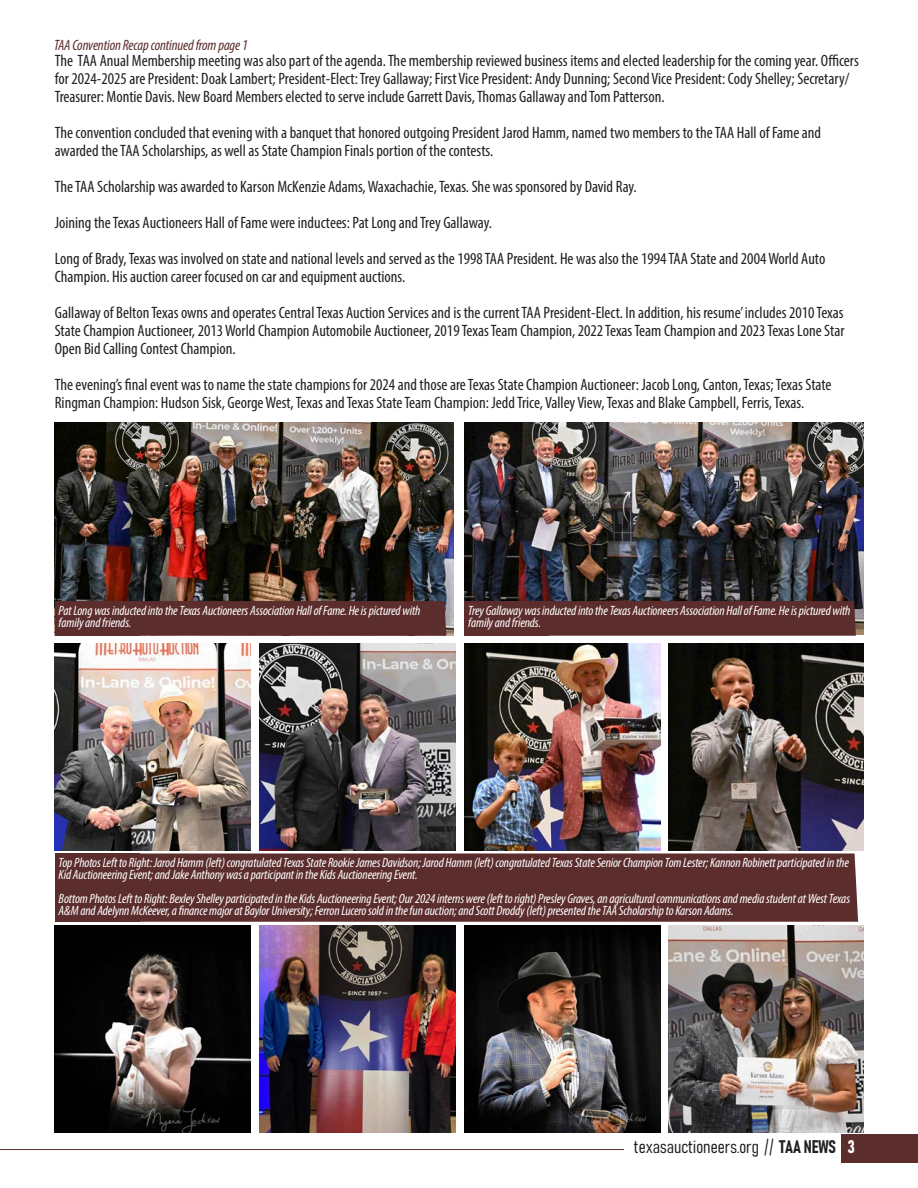
<style>
.page{position:relative;width:918px;height:1188px;background:#fff}
.page>*{position:absolute;margin:0;border:0;box-sizing:border-box;transform-origin:0 0}
.t1{font:18px "Bahnschrift";color:#231f20}
.t2{font:condensed 16.5px/18px "Myriad Pro";color:#231f20}
.t3{font:italic condensed 15px "Myriad Pro";letter-spacing:-.01em;color:#5b2d2c}
.t4{font:italic condensed 13.5px/12px "Myriad Pro";letter-spacing:-.01em;color:#fff}
.s1{color:#fff}
</style>
<div class="page">
<div style="left:841px;top:1134px;width:77px;height:28px;background:#5b2d2c"></div>
<hr style="left:0;top:1149px;width:624px;height:1px;background:#5b2d2c">
<img style="left:464px;top:422px;width:400px;height:213px">
<div style="left:549px;top:601px;width:307px;height:35px;background:#5b2d2c"></div>
<div style="left:464px;top:601px;width:85px;height:35px;background:#5b2d2c"></div>
<img style="left:54px;top:422px;width:400px;height:214px">
<div style="left:140px;top:601px;width:306px;height:35px;background:#5b2d2c"></div>
<div style="left:55px;top:601px;width:85px;height:35px;background:#5b2d2c"></div>
<img style="left:55px;top:644px;width:195px;height:207px">
<img style="left:260px;top:644px;width:195px;height:207px">
<img style="left:465px;top:644px;width:195px;height:207px">
<img style="left:669px;top:644px;width:195px;height:207px">
<img style="left:55px;top:926px;width:195px;height:207px">
<img style="left:260px;top:926px;width:195px;height:207px">
<img style="left:465px;top:926px;width:195px;height:207px">
<img style="left:669px;top:926px;width:195px;height:207px">
<div style="left:140px;top:853px;width:718px;height:69px;background:#5b2d2c"></div>
<div style="left:55px;top:853px;width:85px;height:69px;background:#5b2d2c"></div>
<p class="t3" style="left:54px;top:36px;width:195px">TAA Convention Recap continued from page 1</p>
<p class="t2" style="left:55px;top:52px;width:806px">The TAA Anual Membership meeting was also part of the agenda. The membership reviewed business items and elected leadership for the coming year. Officers for 2024-2025 are President: Doak Lambert; President-Elect: Trey Gallaway; First Vice President: Andy Dunning; Second Vice President: Cody Shelley; Secretary/<br>Treasurer: Montie Davis. New Board Members elected to serve include Garrett Davis, Thomas Gallaway and Tom Patterson.</p>
<p class="t2" style="left:55px;top:124px;width:768px">The convention concluded that evening with a banquet that honored outgoing President Jarod Hamm, named two members to the TAA Hall of Fame and awarded the TAA Scholarships, as well as State Champion Finals portion of the contests.</p>
<p class="t2" style="left:55px;top:169px;width:772px;line-height:36px">The TAA Scholarship was awarded to Karson McKenzie Adams, Waxachachie, Texas. She was sponsored by David Ray.<br>Joining the Texas Auctioneers Hall of Fame were inductees: Pat Long and Trey Gallaway.<br>Long of Brady, Texas was involved on state and national levels and served as the 1998 TAA President. He was also the 1994 TAA State and 2004 World Auto</p>
<p class="t2" style="left:55px;top:259px;width:790px;line-height:36px">Champion. His auction career focused on car and equipment auctions.<br>Gallaway of Belton Texas owns and operates Central Texas Auction Services and is the current TAA President-Elect. In addition, his resume’ includes 2010 Texas</p>
<p class="t2" style="left:55px;top:322px;width:791px">State Champion Auctioneer, 2013 World Champion Automobile Auctioneer, 2019 Texas Team Champion, 2022 Texas Team Champion and 2023 Texas Lone Star<br>Open Bid Calling Contest Champion.</p>
<p class="t2" style="left:55px;top:376px;width:778px">The evening’s final event was to name the state champions for 2024 and those are Texas State Champion Auctioneer: Jacob Long, Canton, Texas; Texas State<br>Ringman Champion: Hudson Sisk, George West, Texas and Texas State Team Champion: Jedd Trice, Valley View, Texas and Blake Campbell, Ferris, Texas.</p>
<p class="t4" style="left:59px;top:605px;width:363px">Pat Long was inducted into the Texas Auctioneers Association Hall of Fame. He is pictured with family and friends.</p>
<p class="t4" style="left:468px;top:605px;width:384px">Trey Gallaway was inducted into the Texas Auctioneers Association Hall of Fame. He is pictured with family and friends.</p>
<p class="t4" style="left:59px;top:856px;width:792px">Top Photos Left to Right: Jarod Hamm (left) congratulated Texas State Rookie James Davidson; Jarod Hamm (left) congratulated Texas State Senior Champion Tom Lester; Kannon Robinett participated in the<br>Kid Auctioneering Event; and Jake Anthony was a participant in the Kids Auctioneering Event.</p>
<p class="t4" style="left:59px;top:892px;width:793px">Bottom Photos Left to Right: Bexley Shelley participated in the Kids Auctioneering Event; Our 2024 interns were (left to right) Presley Graves, an agricultural communications and media student at West Texas<br>A&amp;M and Adelynn McKeever, a finance major at Baylor University; Ferron Lucero sold in the fun auction; and Scott Droddy (left) presented the TAA Scholarship to Karson Adams.</p>
<p class="t1" style="left:634px;top:1135px;width:222px">texasauctioneers.org // TAA NEWS <span class="s1">3</span></p>
</div>
